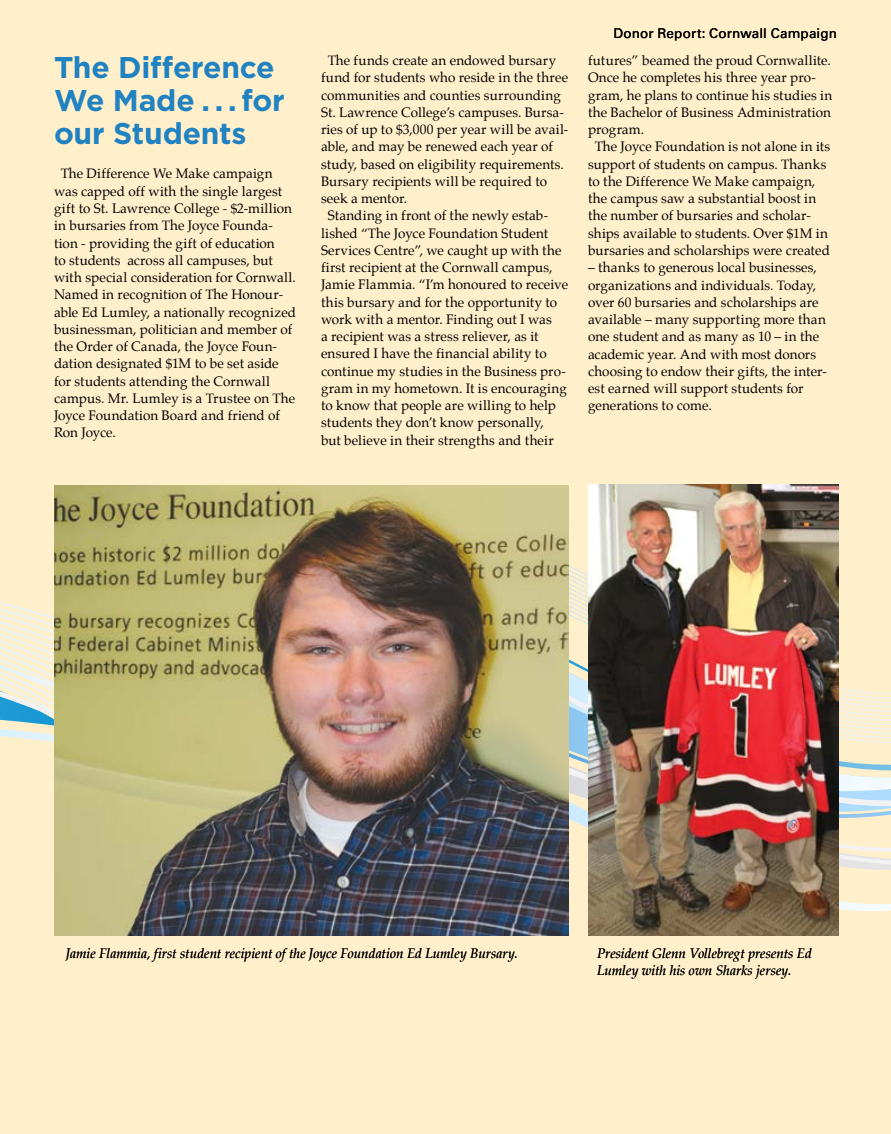
<style>
.page{position:relative;width:891px;height:1134px;background:#fff0cb}
.page>*{position:absolute;margin:0;border:0;box-sizing:border-box;transform-origin:0 0}
.t1{font:700 30px/33px "Gotham";letter-spacing:-.01em;color:#2182c2}
.t2{font:13.5px/17.2px "Palatino";letter-spacing:.005em;color:#000}
.t3{font:italic 13.5px/17.2px "Palatino";color:#000}
.t4{font:13.5px "Univers LT Std";letter-spacing:.005em;color:#000}
</style>
<div class="page">
<svg style="left:569px;top:743px;width:322px;height:168px"></svg>
<svg style="left:569px;top:566px;width:322px;height:128px"></svg>
<svg style="left:0;top:602px;width:54px;height:140px"></svg>
<img style="left:54px;top:485px;width:515px;height:450px">
<img style="left:588px;top:485px;width:251px;height:450px">
<h1 class="t1" style="left:54px;top:51px;width:232px">The Difference<br>We Made . . . for our Students</h1>
<p class="t2" style="left:54px;top:165px;width:244px;text-indent:7px">The Difference We Make campaign was capped off with the single largest gift to St. Lawrence College - $2-million in bursaries from The Joyce Founda&shy;tion - providing the gift of education<br>to students across all campuses, but with special consideration for Cornwall.<br>Named in recognition of The Honour&shy;able Ed Lumley, a nationally recognized businessman, politician and member of the Order of Canada, the Joyce Foun&shy;dation designated $1M to be set aside for students attending the Cornwall campus. Mr. Lumley is a Trustee on The Joyce Foundation Board and friend of Ron Joyce.</p>
<p class="t2" style="left:328px;top:52px;width:230px">The funds create an endowed bursary</p>
<p class="t2" style="left:321px;top:69px;width:249px">fund for students who reside in the three</p>
<p class="t2" style="left:321px;top:86px;width:241px">communities and counties surrounding</p>
<p class="t2" style="left:321px;top:104px;width:244px">St. Lawrence College’s campuses. Bursa-</p>
<p class="t2" style="left:321px;top:121px;width:249px">ries of up to $3,000 per year will be avail-</p>
<p class="t2" style="left:321px;top:138px;width:234px">able, and may be renewed each year of</p>
<p class="t2" style="left:321px;top:155px;width:244px">study, based on eligibility requirements.</p>
<p class="t2" style="left:321px;top:173px;width:228px">Bursary recipients will be required to</p>
<p class="t2" style="left:321px;top:190px;width:88px">seek a mentor.</p>
<p class="t2" style="left:328px;top:207px;width:222px">Standing in front of the newly estab-</p>
<p class="t2" style="left:321px;top:224px;width:229px">lished “The Joyce Foundation Student</p>
<p class="t2" style="left:321px;top:242px;width:242px">Services Centre”, we caught up with the</p>
<p class="t2" style="left:321px;top:259px;width:233px">first recipient at the Cornwall campus,</p>
<p class="t2" style="left:321px;top:276px;width:249px">Jamie Flammia. “I’m honoured to receive</p>
<p class="t2" style="left:321px;top:293px;width:238px">this bursary and for the opportunity to</p>
<p class="t2" style="left:321px;top:311px;width:232px">work with a mentor. Finding out I was</p>
<p class="t2" style="left:321px;top:328px;width:219px">a recipient was a stress reliever, as it</p>
<p class="t2" style="left:321px;top:345px;width:227px">ensured I have the financial ability to</p>
<p class="t2" style="left:321px;top:362px;width:246px">continue my studies in the Business pro-</p>
<p class="t2" style="left:321px;top:380px;width:247px">gram in my hometown. It is encouraging</p>
<p class="t2" style="left:321px;top:397px;width:236px">to know that people are willing to help</p>
<p class="t2" style="left:321px;top:414px;width:224px">students they don’t know personally,</p>
<p class="t2" style="left:321px;top:431px;width:234px">but believe in their strengths and their</p>
<p class="t4" style="left:613px;top:25px;width:225px">Donor Report: Cornwall Campaign</p>
<p class="t2" style="left:588px;top:52px;width:244px">futures” beamed the proud Cornwallite.</p>
<p class="t2" style="left:588px;top:69px;width:230px">Once he completes his three year pro-</p>
<p class="t2" style="left:588px;top:86px;width:246px">gram, he plans to continue his studies in</p>
<p class="t2" style="left:588px;top:104px;width:245px">the Bachelor of Business Administration</p>
<p class="t2" style="left:588px;top:121px;width:58px">program.</p>
<p class="t2" style="left:595px;top:138px;width:237px">The Joyce Foundation is not alone in its</p>
<p class="t2" style="left:588px;top:155px;width:240px">support of students on campus. Thanks</p>
<p class="t2" style="left:588px;top:173px;width:229px">to the Difference We Make campaign,</p>
<p class="t2" style="left:588px;top:190px;width:230px">the campus saw a substantial boost in</p>
<p class="t2" style="left:588px;top:207px;width:224px">the number of bursaries and scholar-</p>
<p class="t2" style="left:588px;top:224px;width:242px">ships available to students. Over $1M in</p>
<p class="t2" style="left:588px;top:242px;width:243px">bursaries and scholarships were created</p>
<p class="t2" style="left:588px;top:259px;width:241px">– thanks to generous local businesses, organizations and individuals. Today, over 60 bursaries and scholarships are available – many supporting more than one student and as many as 10 – in the academic year. And with most donors choosing to endow their gifts, the inter&shy;est earned will support students for generations to come.</p>
<p class="t3" style="left:66px;top:944px;width:454px">Jamie Flammia, first student recipient of the Joyce Foundation Ed Lumley Bursary.</p>
<p class="t3" style="left:597px;top:944px;width:216px">President Glenn Vollebregt presents Ed<br>Lumley with his own Sharks jersey.</p>
</div>
